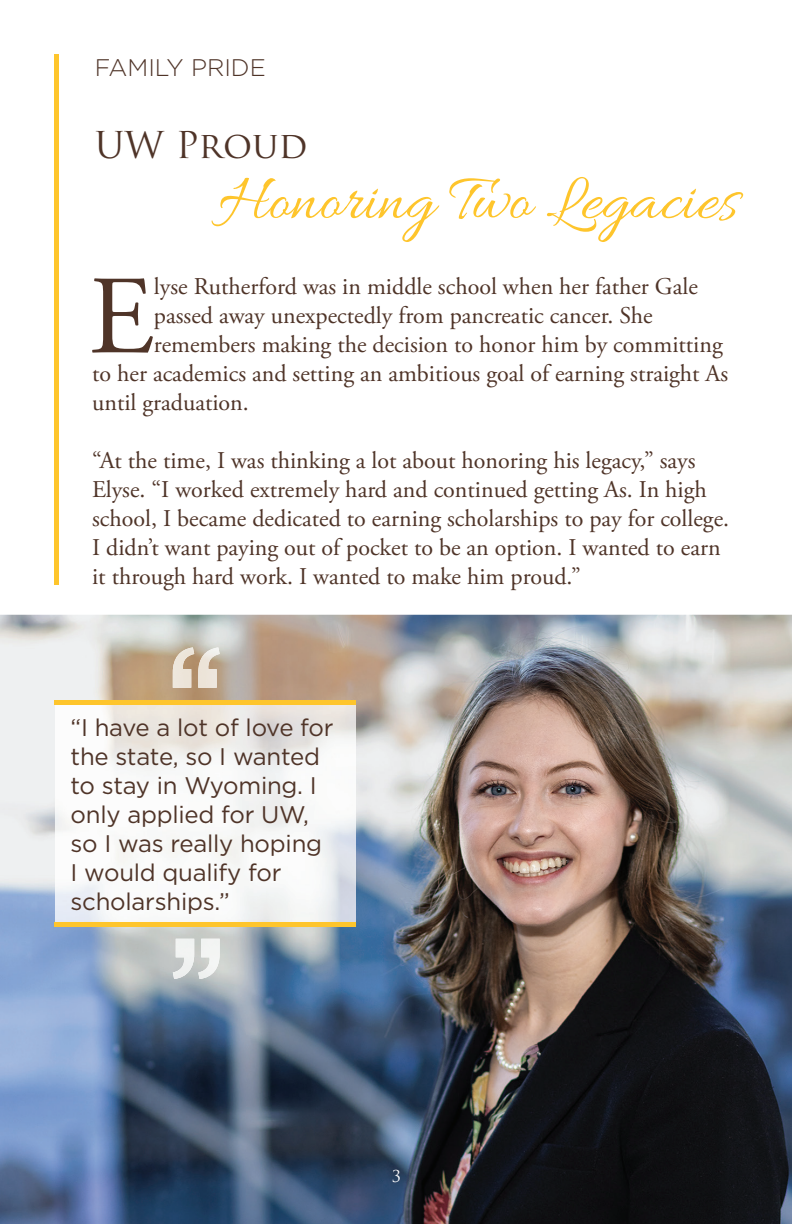
<style>
.page{position:relative;width:792px;height:1224px;background:#fff}
.page>*{position:absolute;margin:0;border:0;box-sizing:border-box;transform-origin:0 0}
.t1{font:111.4px "Adobe Garamond Pro";color:#4f3428}
.t2{font:67px "Allura";color:#fec52c}
.t3{font:36px "Trajan Pro";color:#4f3428}
.t4{font:24px/29px "Adobe Garamond Pro";color:#4f3428}
.t5{font:24px/29px "Gotham";letter-spacing:-.01em;color:#4f3428}
.t6{font:300 24px "Gotham";color:#4f3428}
.t7{font:16px "Trajan Pro";color:#fff}
</style>
<div class="page">
<hr style="left:54px;top:54px;width:4px;height:530px;background:#fec52c">
<img style="left:0;top:615px;width:792px;height:609px">
<img style="left:55px;top:705px;width:301px;height:217px">
<div style="left:54px;top:700px;width:302px;height:5px;background:#fec52c"></div>
<div style="left:54px;top:922px;width:302px;height:5px;background:#fec52c"></div>
<img style="left:173px;top:647px;width:47px;height:41px">
<img style="left:173px;top:939px;width:47px;height:40px">
<p class="t6" style="left:95px;top:53px;width:173px">FAMILY PRIDE</p>
<h3 class="t3" style="left:95px;top:122px;width:214px">UW Proud</h3>
<h2 class="t2" style="left:218px;top:163px;width:522px">Honoring Two Legacies</h2>
<h1 class="t1" style="left:89px;top:250px;width:67px">E</h1>
<p class="t4" style="left:154px;top:273px;width:545px">lyse Rutherford was in middle school when her father Gale</p>
<p class="t4" style="left:154px;top:302px;width:500px">passed away unexpectedly from pancreatic cancer. She</p>
<p class="t4" style="left:154px;top:331px;width:570px">remembers making the decision to honor him by committing</p>
<p class="t4" style="left:92px;top:360px;width:638px">to her academics and setting an ambitious goal of earning straight As</p>
<p class="t4" style="left:92px;top:389px;width:158px">until graduation.</p>
<p class="t4" style="left:92px;top:447px;width:639px">“At the time, I was thinking a lot about honoring his legacy,” says Elyse. “I worked extremely hard and continued getting As. In high school, I became dedicated to earning scholarships to pay for college.<br>I didn’t want paying out of pocket to be an option. I wanted to earn it through hard work. I wanted to make him proud.”</p>
<p class="t5" style="left:71px;top:712px;width:265px">“I have a lot of love for the state, so I wanted to stay in Wyoming. I only applied for UW, so I was really hoping<br>I would qualify for scholarships.”</p>
<p class="t7" style="left:392px;top:1166px;width:11px">3</p>
</div>
